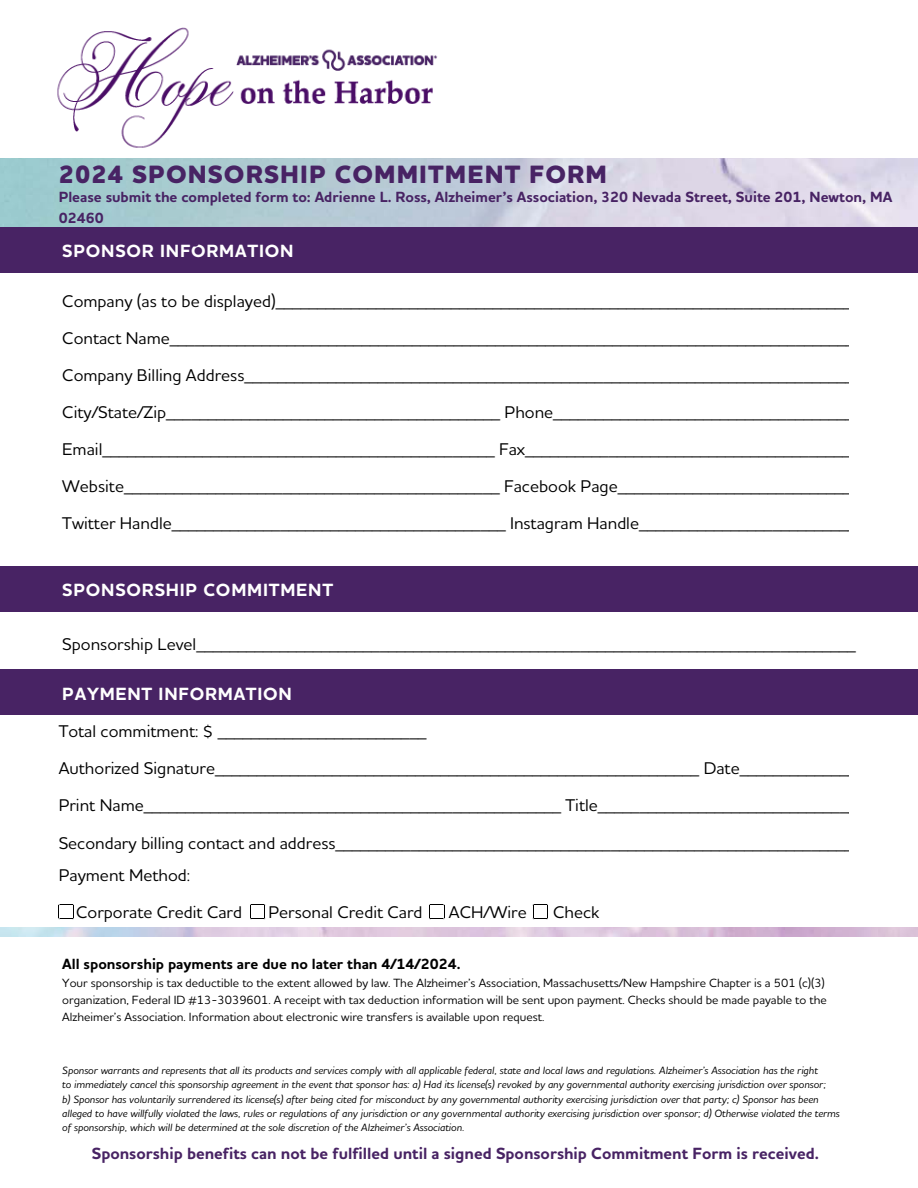
<style>
.page{position:relative;width:918px;height:1188px;background:#fff}
.page>*{position:absolute;margin:0;border:0;box-sizing:border-box;transform-origin:0 0}
.t1{font:800 25.5px "Houschka Alt Pro";letter-spacing:.045em;color:#482364}
.t2{font:700 18px "Houschka Alt Pro";letter-spacing:.045em;color:#fff}
.t3{font:500 17.25px/37.2px "Houschka Alt Pro";color:#000}
.t4{font:700 16.5px "Houschka Alt Pro";color:#482364}
.t5{font:700 15px/20.2px "Houschka Alt Pro";color:#482364}
.t6{font:700 15px "Houschka Alt Pro";color:#000}
.t7{font:500 12.15px/17px "Houschka Alt Pro";color:#000}
.t8{font:italic 500 10.65px/14.2px "Houschka Alt Pro";color:#000}
</style>
<div class="page">
<img style="left:42px;top:27px;width:417px;height:137px">
<div style="left:0;top:227px;width:918px;height:46px;background:#482364"></div>
<div style="left:0;top:566px;width:918px;height:46px;background:#482364"></div>
<div style="left:0;top:670px;width:918px;height:45px;background:#482364"></div>
<svg style="left:533px;top:904px;width:15px;height:16px"></svg>
<svg style="left:430px;top:904px;width:15px;height:16px"></svg>
<svg style="left:250px;top:904px;width:16px;height:16px"></svg>
<svg style="left:59px;top:904px;width:15px;height:16px"></svg>
<h3 class="t1" style="left:59px;top:158px;width:550px">2024 SPONSORSHIP COMMITMENT FORM</h3>
<p class="t5" style="left:59px;top:187px;width:835px">Please submit the completed form to: Adrienne L. Ross, Alzheimer’s Association, 320 Nevada Street, Suite 201, Newton, MA<br>02460</p>
<h2 class="t2" style="left:62px;top:240px;width:233px">SPONSOR INFORMATION</h2>
<h1 class="t3" style="left:62px;top:282px;width:812px">Company (as to be displayed)______________________________________________________________________ Contact Name___________________________________________________________________________________ Company Billing Address__________________________________________________________________________ City/State/Zip________________________________________ Phone______________________________________ Email_______________________________________________ Fax_______________________________________ Website_____________________________________________ Facebook Page______________________________ Twitter Handle________________________________________ Instagram Handle____________________________</h1>
<h2 class="t2" style="left:62px;top:579px;width:272px">SPONSORSHIP COMMITMENT</h2>
<h3 class="t3" style="left:62px;top:625px;width:795px">Sponsorship Level_______________________________________________________________________________</h3>
<h2 class="t2" style="left:62px;top:682px;width:231px">PAYMENT INFORMATION</h2>
<h4 class="t3" style="left:59px;top:712px;width:813px">Total commitment: $ _________________________<br>Authorized Signature__________________________________________________________ Date_______________ Print Name__________________________________________________ Title_______________________________ Secondary billing contact and address________________________________________________________________</h4>
<p class="t3" style="left:76px;top:856px;width:167px;text-indent:-18px">Payment Method:<br>Corporate Credit Card</p>
<p class="t3" style="left:268px;top:893px;width:156px">Personal Credit Card</p>
<p class="t3" style="left:449px;top:893px;width:79px">ACH/Wire</p>
<p class="t3" style="left:553px;top:893px;width:48px">Check</p>
<h3 class="t6" style="left:62px;top:954px;width:400px">All sponsorship payments are due no later than 4/14/2024.</h3>
<h3 class="t7" style="left:62px;top:974px;width:766px">Your sponsorship is tax deductible to the extent allowed by law. The Alzheimer’s Association, Massachusetts/New Hampshire Chapter is a 501 (c)(3) organization, Federal ID #13-3039601. A receipt with tax deduction information will be sent upon payment. Checks should be made payable to the<br>Alzheimer’s Association. Information about electronic wire transfers is available upon request.</h3>
<p class="t8" style="left:62px;top:1063px;width:779px">Sponsor warrants and represents that all its products and services comply with all applicable federal, state and local laws and regulations. Alzheimer’s Association has the right<br>to immediately cancel this sponsorship agreement in the event that sponsor has: a) Had its license(s) revoked by any governmental authority exercising jurisdiction over sponsor;<br>b) Sponsor has voluntarily surrendered its license(s) after being cited for misconduct by any governmental authority exercising jurisdiction over that party; c) Sponsor has been alleged to have willfully violated the laws, rules or regulations of any jurisdiction or any governmental authority exercising jurisdiction over sponsor; d) Otherwise violated the terms</p>
<h3 class="t8" style="left:62px;top:1120px;width:404px">of sponsorship, which will be determined at the sole discretion of the Alzheimer’s Association.</h3>
<p class="t4" style="left:92px;top:1143px;width:729px">Sponsorship benefits can not be fulfilled until a signed Sponsorship Commitment Form is received.</p>
</div>
